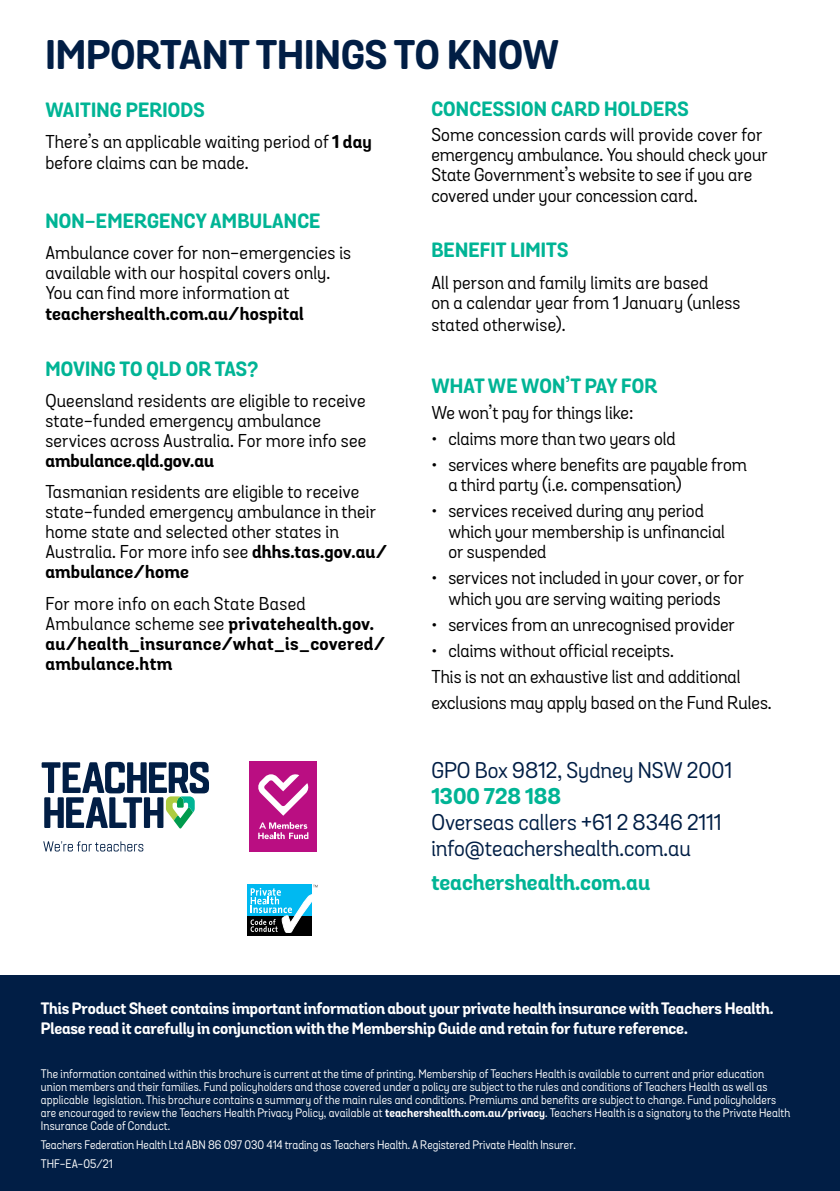
<style>
.page{position:relative;width:840px;height:1191px;background:#fff}
.page>*{position:absolute;margin:0;border:0;box-sizing:border-box;transform-origin:0 0}
.t1{font:700 40px "Grota Sans Alt Rd";color:#011e45}
.t2{font:22px/26px "Grota Sans Alt Rd";color:#011e45}
.t3{font:700 22px "Grota Sans Alt Rd";color:#00b495}
.t4{font:700 20px "Grota Sans Alt Rd";letter-spacing:.01em;color:#00b495}
.t5{font:18px/20px "Grota Sans Alt Rd";color:#000}
.t6{font:700 18px/20px "Grota Sans Alt Rd";letter-spacing:.01em;color:#000}
.t7{font:700 16px/20px "Grota Sans Alt Rd";letter-spacing:-.01em;color:#fff}
.t8{font:12px/13px "Grota Sans Alt Rd";letter-spacing:.01em;color:#fff;scale:.95 1}
.s1{font-weight:700}
.s2{font-weight:400}
</style>
<div class="page">
<div style="left:0;top:975px;width:839px;height:216px;background:#011e45"></div>
<div style="left:246px;top:884px;width:65px;height:51px;background:#00b9f1"></div>
<div style="left:246px;top:916px;width:65px;height:19px;background:#000"></div>
<svg style="left:250px;top:885px;width:67px;height:48px"></svg>
<svg style="left:42px;top:762px;width:167px;height:66px"></svg>
<svg style="left:43px;top:841px;width:100px;height:10px"></svg>
<div style="left:249px;top:761px;width:68px;height:91px;background:#ba0e82"></div>
<svg style="left:258px;top:774px;width:51px;height:41px"></svg>
<svg style="left:258px;top:822px;width:50px;height:17px"></svg>
<h1 class="t1" style="left:45px;top:31px;width:515px">IMPORTANT THINGS TO KNOW</h1>
<p class="t4" style="left:45px;top:98px;width:161px">WAITING PERIODS</p>
<p class="t5" style="left:45px;top:132px;width:328px">There’s an applicable waiting period of <span class="s1">1 day </span>before claims can be made.</p>
<p class="t4" style="left:431px;top:96px;width:259px">CONCESSION CARD HOLDERS</p>
<p class="t5" style="left:431px;top:125px;width:338px">Some concession cards will provide cover for emergency ambulance. You should check your State Government’s website to see if you are covered under your concession card.</p>
<p class="t4" style="left:431px;top:238px;width:139px">BENEFIT LIMITS</p>
<p class="t5" style="left:431px;top:272px;width:310px;line-height:21.2px">All person and family limits are based<br>on a calendar year from 1 January (unless stated otherwise).</p>
<p class="t4" style="left:45px;top:209px;width:276px">NON-EMERGENCY AMBULANCE</p>
<p class="t5" style="left:45px;top:244px;width:307px">Ambulance cover for non-emergencies is available with our hospital covers only.<br>You can find more information at</p>
<p class="t6" style="left:45px;top:304px;width:260px">teachershealth.com.au/hospital</p>
<p class="t4" style="left:45px;top:356px;width:214px">MOVING TO QLD OR TAS?</p>
<p class="t5" style="left:45px;top:391px;width:322px">Queensland residents are eligible to receive state-funded emergency ambulance services across Australia. For more info see</p>
<p class="t6" style="left:45px;top:452px;width:170px">ambulance.qld.gov.au</p>
<p class="t5" style="left:45px;top:482px;width:343px">Tasmanian residents are eligible to receive state-funded emergency ambulance in their home state and selected other states in Australia. For more info see <span class="s1">dhhs.tas.gov.au/ ambulance/home</span></p>
<p class="t6" style="left:45px;top:594px;width:341px"><span class="s2">For more info on each State Based Ambulance scheme see</span> privatehealth.gov. au/health_insurance/what_is_covered/ ambulance.htm</p>
<p class="t4" style="left:431px;top:373px;width:227px">WHAT WE WON’T PAY FOR</p>
<p class="t5" style="left:431px;top:403px;width:203px">We won’t pay for things like:</p>
<p class="t5" style="left:431px;top:429px;width:246px">• claims more than two years old</p>
<p class="t5" style="left:448px;top:455px;width:300px;text-indent:-17px">• services where benefits are payable from a third party (i.e. compensation)</p>
<p class="t5" style="left:448px;top:501px;width:278px;text-indent:-17px">• services received during any period which your membership is unfinancial or suspended</p>
<p class="t5" style="left:431px;top:568px;width:314px;text-align:center">• services not included in your cover, or for which you are serving waiting periods</p>
<p class="t5" style="left:431px;top:615px;width:305px">• services from an unrecognised provider</p>
<p class="t5" style="left:431px;top:638px;width:341px;line-height:26px">• claims without official receipts.<br>This is not an exhaustive list and additional exclusions may apply based on the Fund Rules.</p>
<p class="t2" style="left:431px;top:757px;width:302px">GPO Box 9812, Sydney NSW 2001</p>
<p class="t3" style="left:431px;top:782px;width:131px">1300 728 188</p>
<p class="t2" style="left:431px;top:809px;width:291px">Overseas callers +61 2 8346 2111 info@teachershealth.com.au</p>
<p class="t3" style="left:431px;top:869px;width:220px">teachershealth.com.au</p>
<p class="t7" style="left:41px;top:999px;width:733px">This Product Sheet contains important information about your private health insurance with Teachers Health.<br>Please read it carefully in conjunction with the Membership Guide and retain for future reference.</p>
<p class="t8" style="left:41px;top:1067px;width:790px">The information contained within this brochure is current at the time of printing. Membership of Teachers Health is available to current and prior education union members and their families. Fund policyholders and those covered under a policy are subject to the rules and conditions of Teachers Health as well as applicable legislation. This brochure contains a summary of the main rules and conditions. Premiums and benefits are subject to change. Fund policyholders are encouraged to review the Teachers Health Privacy Policy, available at <span class="s1">teachershealth.com.au/privacy</span>. Teachers Health is a signatory to the Private Health Insurance Code of Conduct.</p>
<p class="t8" style="left:41px;top:1135px;width:564px;line-height:18.6px">Teachers Federation Health Ltd ABN 86 097 030 414 trading as Teachers Health. A Registered Private Health Insurer.<br>THF-EA-05/21</p>
</div>
